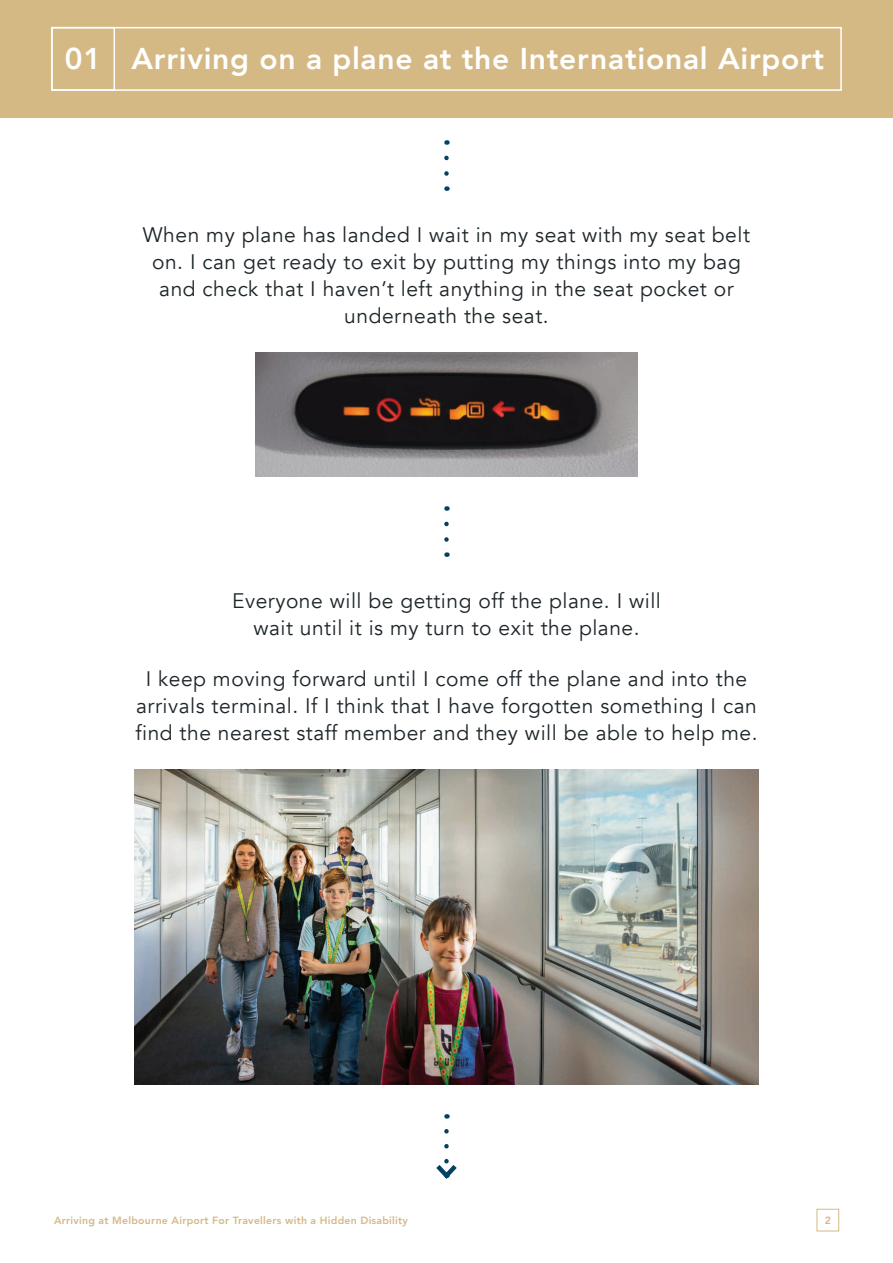
<style>
.page{position:relative;width:893px;height:1263px;background:#fff}
.page>*{position:absolute;margin:0;border:0;box-sizing:border-box;transform-origin:0 0}
.t1{font:800 30px "Avenir";letter-spacing:.025em;color:#fff}
.t2{font:21px/27px "Avenir";letter-spacing:.025em;color:#1d2529;text-align:center}
.t3{font:800 10.5px "Avenir";letter-spacing:.025em;color:#d5b985}
</style>
<div class="page">
<div style="left:817px;top:1209px;width:22px;height:22px;border:1px solid #d5b985"></div>
<div style="left:0;top:0;width:893px;height:118px;background:#d5b985"></div>
<svg style="left:444px;top:158px;width:5px;height:33px"></svg>
<svg style="left:436px;top:1131px;width:21px;height:48px"></svg>
<div style="left:51px;top:27px;width:791px;height:64px;border:2px solid #fff"></div>
<div style="left:51px;top:27px;width:64px;height:64px;border:2px solid #fff"></div>
<img style="left:256px;top:353px;width:381px;height:123px">
<img style="left:135px;top:769px;width:623px;height:315px">
<svg style="left:444px;top:524px;width:5px;height:33px"></svg>
<h1 class="t1" style="left:65px;top:36px;width:761px">01 Arriving on a plane at the International Airport</h1>
<p class="t2" style="left:143px;top:222px;width:609px">When my plane has landed I wait in my seat with my seat belt on. I can get ready to exit by putting my things into my bag and check that I haven’t left anything in the seat pocket or underneath the seat.</p>
<p class="t2" style="left:232px;top:587px;width:430px">Everyone will be getting off the plane. I will wait until it is my turn to exit the plane.</p>
<p class="t2" style="left:135px;top:665px;width:624px">I keep moving forward until I come off the plane and into the arrivals terminal. If I think that I have forgotten something I can find the nearest staff member and they will be able to help me.</p>
<p class="t3" style="left:54px;top:1212px;width:355px">Arriving at Melbourne Airport For Travellers with a Hidden Disability</p>
<p class="t3" style="left:825px;top:1212px;width:8px">2</p>
</div>
